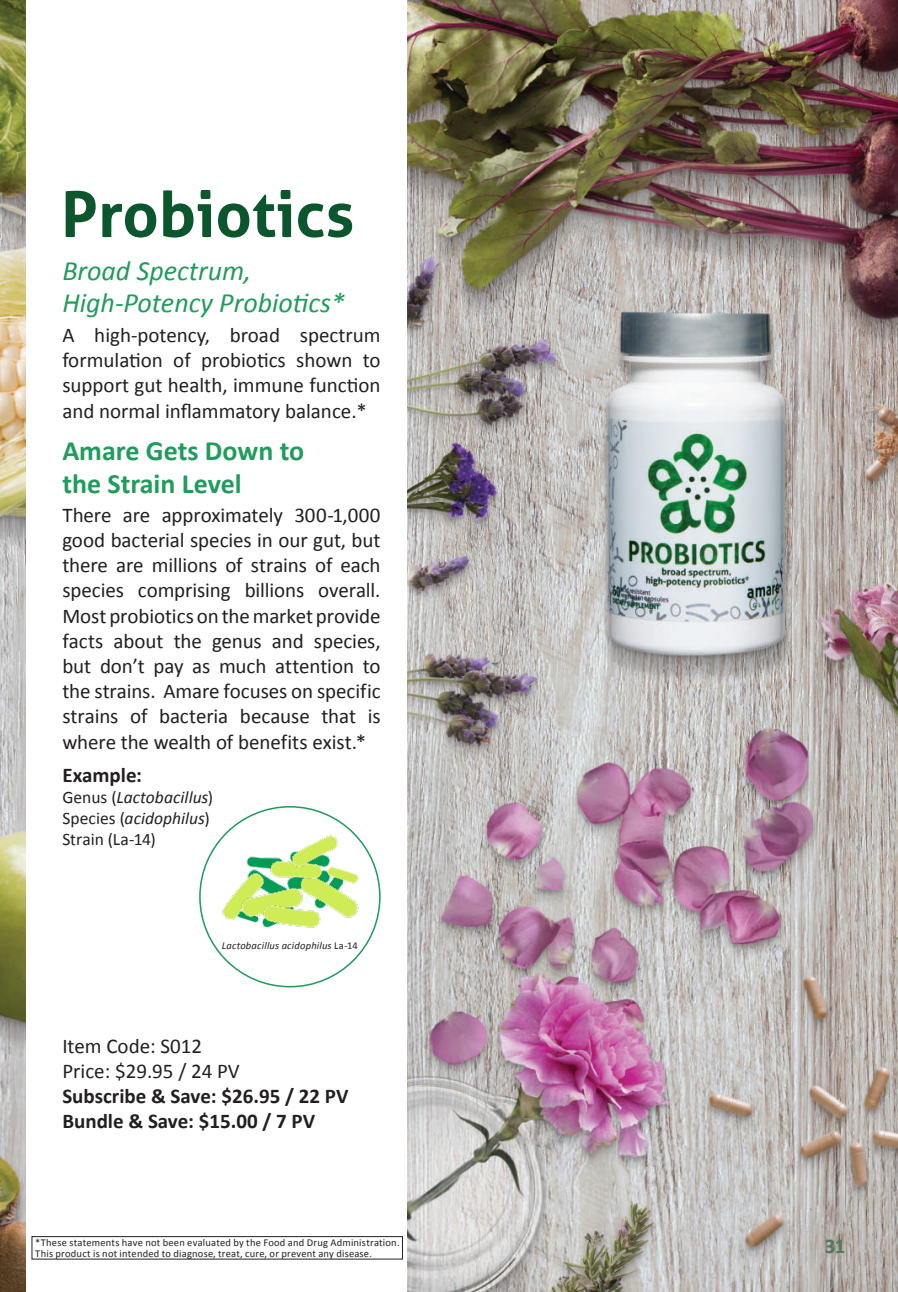
<style>
.page{position:relative;width:898px;height:1292px;background:#fff}
.page>*{position:absolute;margin:0;border:0;box-sizing:border-box;transform-origin:0 0}
.t1{font:700 63px "Aller";color:#0c562e}
.t2{font:italic 28px/31.5px "Calibri";color:#209c5c}
.t3{font:700 28px/33.6px "Calibri";color:#209c5c}
.t4{font:21px/25.2px "Calibri";color:#231f20;text-align:justify}
.t5{font:700 21px/25.2px "Calibri";color:#231f20}
.t6{font:700 21px "Calibri";color:#4f7c5d}
.t7{font:17.5px/21px "Calibri";color:#231f20}
.t8{font:10.5px/10.5px "Calibri";letter-spacing:.02em;color:#231f20}
.t9{font:italic 10.5px "Calibri";letter-spacing:.02em;color:#231f20}
.s1{font-style:italic}
.s2{font-style:normal}
</style>
<div class="page">
<img style="left:0;top:0;width:25px;height:1292px">
<img style="left:407px;top:0;width:491px;height:1292px">
<div style="left:32px;top:1236px;width:371px;height:23px;border:1px solid #231f20"></div>
<svg style="left:222px;top:835px;width:137px;height:93px"></svg>
<h1 class="t1" style="left:61px;top:175px;width:295px">Probiotics</h1>
<h2 class="t2" style="left:62px;top:254px;width:284px">Broad Spectrum,<br>High-Potency Probiotics*</h2>
<p class="t4" style="left:62px;top:321px;width:320px">A high-potency, broad spectrum formulation of probiotics shown to support gut health, immune function and normal inflammatory balance.*</p>
<h2 class="t3" style="left:62px;top:432px;width:243px">Amare Gets Down to the Strain Level</h2>
<p class="t4" style="left:62px;top:501px;width:320px">There are approximately 300-1,000 good bacterial species in our gut, but there are millions of strains of each species comprising billions overall.<br>Most probiotics on the market provide facts about the genus and species, but don’t pay as much attention to the strains. Amare focuses on specific strains of bacteria because that is where the wealth of benefits exist.*</p>
<p class="t5" style="left:62px;top:761px;width:81px">Example:</p>
<p class="t7" style="left:62px;top:786px;width:152px">Genus (<span class="s1">Lactobacillus</span>)<br>Species (<span class="s1">acidophilus</span>)<br>Strain (La-14)</p>
<p class="t9" style="left:222px;top:939px;width:137px">Lactobacillus acidophilus <span class="s2">La-14</span></p>
<p class="t4" style="left:62px;top:1032px;width:179px">Item Code: S012<br>Price: $29.95 / 24 PV</p>
<p class="t5" style="left:62px;top:1082px;width:287px">Subscribe &amp; Save: $26.95 / 22 PV<br>Bundle &amp; Save: $15.00 / 7 PV</p>
<p class="t8" style="left:35px;top:1236px;width:366px">*These statements have not been evaluated by the Food and Drug Administration.<br>This product is not intended to diagnose, treat, cure, or prevent any disease.</p>
<p class="t6" style="left:825px;top:1232px;width:22px">31</p>
</div>
